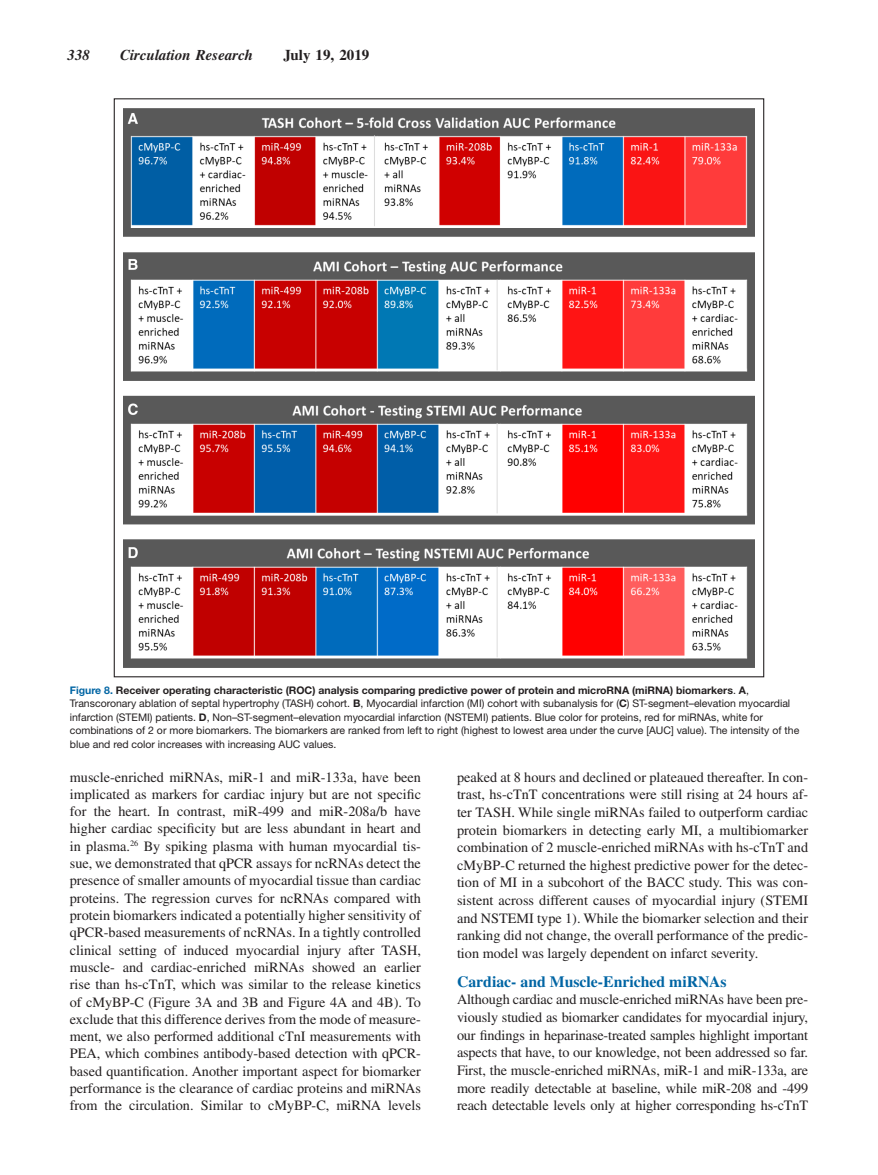
<style>
.page{position:relative;width:878px;height:1175px;background:#fff}
.page>*{position:absolute;margin:0;border:0;box-sizing:border-box;transform-origin:0 0}
.t1{font:700 15.75px "Times";color:#0065a4}
.t2{font:italic 700 15px "Times";color:#231f20}
.t3{font:700 15px "Times";color:#231f20}
.t4{font:14.25px/17.2px "Times";color:#231f20;text-align:justify}
.t5{font:10.5px/13.5px "Helvetica Neue LT Std";color:#231f20}
.s1{font-weight:700;color:#0065a4}
.s2{font-weight:700}
</style>
<div class="page">
<svg style="left:113px;top:98px;width:651px;height:580px"></svg>
<p class="t2" style="left:68px;top:46px;width:24px">338</p>
<p class="t2" style="left:120px;top:46px;width:135px">Circulation Research</p>
<p class="t3" style="left:283px;top:46px;width:88px">July 19, 2019</p>
<p class="t5" style="left:70px;top:683px;width:731px"><span class="s1">Figure 8.</span> <span class="s2">Receiver operating characteristic (ROC) analysis comparing predictive power of protein and microRNA (miRNA) biomarkers</span>. <span class="s2">A</span>, Transcoronary ablation of septal hypertrophy (TASH) cohort. <span class="s2">B</span>, Myocardial infarction (MI) cohort with subanalysis for (<span class="s2">C</span>) ST-segment–elevation myocardial infarction (STEMI) patients. <span class="s2">D</span>, Non–ST-segment–elevation myocardial infarction (NSTEMI) patients. Blue color for proteins, red for miRNAs, white for combinations of 2 or more biomarkers. The biomarkers are ranked from left to right (highest to lowest area under the curve [AUC] value). The intensity of the blue and red color increases with increasing AUC values.</p>
<p class="t4" style="left:70px;top:768px;width:353px">muscle-enriched miRNAs, miR-1 and miR-133a, have been implicated as markers for cardiac injury but are not specific for the heart. In contrast, miR-499 and miR-208a/b have higher cardiac specificity but are less abundant in heart and in plasma.<sup>26</sup> By spiking plasma with human myocardial tis&shy;sue, we demonstrated that qPCR assays for ncRNAs detect the presence of smaller amounts of myocardial tissue than cardiac proteins. The regression curves for ncRNAs compared with protein biomarkers indicated a potentially higher sensitivity of qPCR-based measurements of ncRNAs. In a tightly controlled clinical setting of induced myocardial injury after TASH, muscle- and cardiac-enriched miRNAs showed an earlier rise than hs-cTnT, which was similar to the release kinetics of cMyBP-C (Figure 3A and 3B and Figure 4A and 4B). To exclude that this difference derives from the mode of measure&shy;ment, we also performed additional cTnI measurements with PEA, which combines antibody-based detection with qPCR&shy;based quantification. Another important aspect for biomarker performance is the clearance of cardiac proteins and miRNAs from the circulation. Similar to cMyBP-C, miRNA levels</p>
<p class="t4" style="left:457px;top:768px;width:353px;line-height:17.7px">peaked at 8 hours and declined or plateaued thereafter. In con&shy;trast, hs-cTnT concentrations were still rising at 24 hours af&shy;ter TASH. While single miRNAs failed to outperform cardiac protein biomarkers in detecting early MI, a multibiomarker combination of 2 muscle-enriched miRNAs with hs-cTnT and cMyBP-C returned the highest predictive power for the detec&shy;tion of MI in a subcohort of the BACC study. This was con&shy;sistent across different causes of myocardial injury (STEMI and NSTEMI type 1). While the biomarker selection and their ranking did not change, the overall performance of the predic&shy;tion model was largely dependent on infarct severity.</p>
<p class="t1" style="left:457px;top:972px;width:271px">Cardiac- and Muscle-Enriched miRNAs</p>
<p class="t4" style="left:457px;top:990px;width:353px;line-height:17.7px">Although cardiac and muscle-enriched miRNAs have been pre&shy;viously studied as biomarker candidates for myocardial injury, our findings in heparinase-treated samples highlight important aspects that have, to our knowledge, not been addressed so far.<br>First, the muscle-enriched miRNAs, miR-1 and miR-133a, are more readily detectable at baseline, while miR-208 and -499 reach detectable levels only at higher corresponding hs-cTnT</p>
</div>
